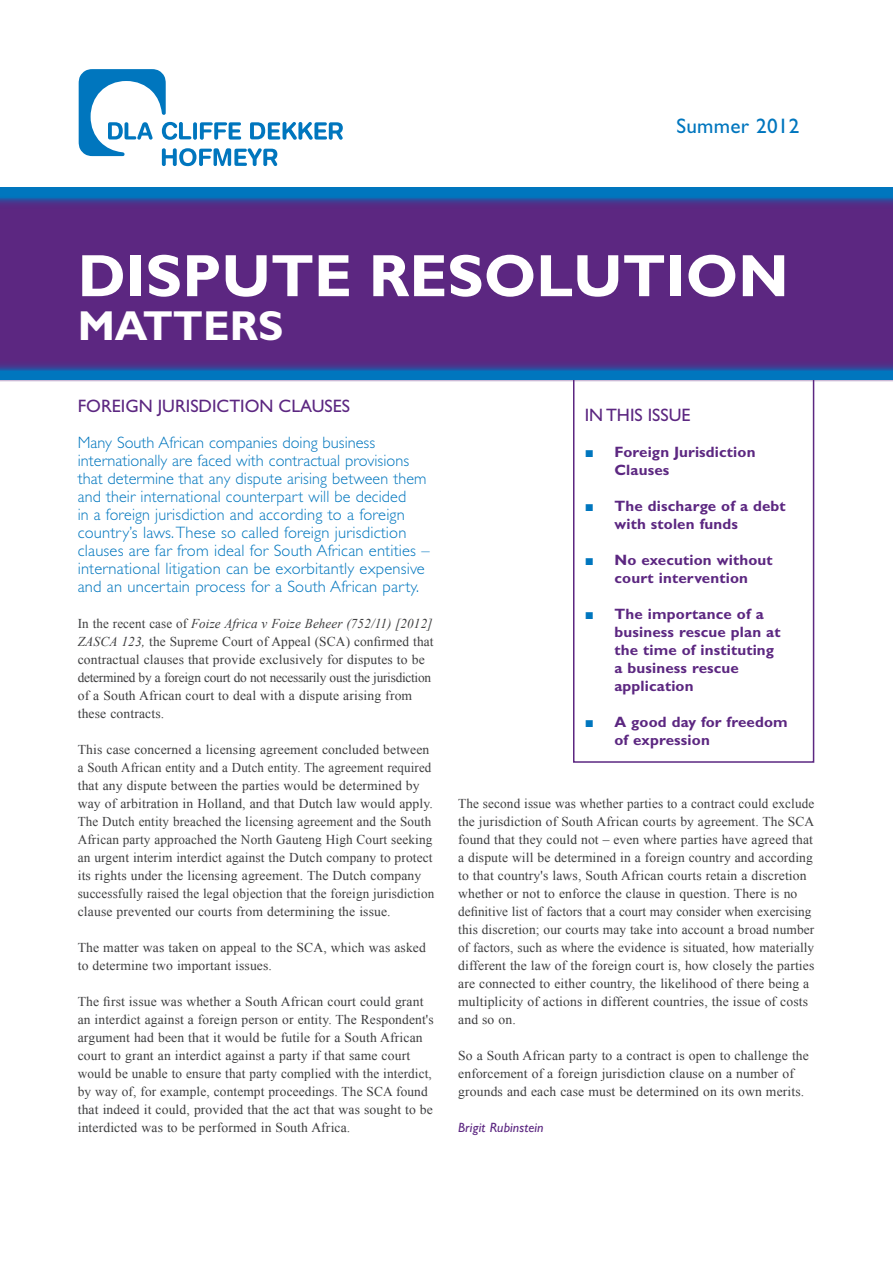
<style>
.page{position:relative;width:893px;height:1263px;background:#fff}
.page>*{position:absolute;margin:0;border:0;box-sizing:border-box;transform-origin:0 0}
.Main_Heading{font:700 60px "Gill Sans Std";color:#fff}
.Main_Heading-2{font:700 48px "Gill Sans Std";color:#fff}
.Sub_Heading{font:42px "Gill Sans Std";color:#fff}
.Sub_Heading-2{font:700 42px "Gill Sans Std";color:#fff}
.Body_Copy{font:21px "Gill Sans Std";letter-spacing:.01em;color:#0076be}
.Paragraph_Heading{font:18px "Gill Sans Std";color:#5c2781}
.Intro_Para{font:300 16.5px/18px "Gill Sans Std";letter-spacing:.01em;color:#0076be}
.t1{font:700 15px/18px "Gill Sans Std";letter-spacing:.01em;color:#5c2781}
.Body_Copy-2{font:13.5px/18px "Times New Roman";letter-spacing:.01em;color:#3e3e3f}
.Author{font:italic 13.5px "Gill Sans Std";letter-spacing:.01em;color:#5c2781}
.s1{font-style:italic}
.s2{font-family:"Times New Roman";font-weight:400;color:#0076be}
</style>
<div class="page">
<div style="left:0;top:362px;width:893px;height:19px;background:#cbbad6"></div>
<div style="left:573px;top:209px;width:241px;height:554px;border:2px solid #5c2781"></div>
<svg style="left:79px;top:69px;width:264px;height:97px"></svg>
<div style="left:0;top:187px;width:893px;height:193px;background:#0076be"></div>
<svg style="left:0;top:198px;width:893px;height:11px;background:#46388e"></svg>
<svg style="left:0;top:361px;width:893px;height:10px;background:#413c91"></svg>
<div style="left:0;top:209px;width:893px;height:152px;background:#5c2781"></div>
<p class="Body_Copy" style="left:676px;top:114px;width:124px">Summer 2012</p>
<p class="Main_Heading-2" style="left:79px;top:213px;width:221px">DISPUTE</p>
<p class="Sub_Heading" style="left:79px;top:258px;width:255px">RESOLUTION</p>
<p class="Main_Heading" style="left:78px;top:240px;width:712px">DISPUTE RESOLUTION</p>
<p class="Sub_Heading-2" style="left:78px;top:301px;width:207px">MATTERS</p>
<p class="Paragraph_Heading" style="left:78px;top:395px;width:274px">FOREIGN JURISDICTION CLAUSES</p>
<p class="Intro_Para" style="left:78px;top:433px;width:353px">Many South African companies doing business internationally are faced with contractual provisions that determine that any dispute arising between them and their international counterpart will be decided<br>in a foreign jurisdiction and according to a foreign country’s laws. These so called foreign jurisdiction clauses are far from ideal for South African entities – international litigation can be exorbitantly expensive and an uncertain process for a South African party.</p>
<p class="Body_Copy-2" style="left:78px;top:614px;width:357px">In the recent case of <span class="s1">Foize Africa v Foize Beheer (752/11) [2012] ZASCA 123,</span> the Supreme Court of Appeal (SCA) confirmed that contractual clauses that provide exclusively for disputes to be determined by a foreign court do not necessarily oust the jurisdiction of a South African court to deal with a dispute arising from these contracts.</p>
<p class="Body_Copy-2" style="left:78px;top:740px;width:358px">This case concerned a licensing agreement concluded between a South African entity and a Dutch entity. The agreement required that any dispute between the parties would be determined by way of arbitration in Holland, and that Dutch law would apply.<br>The Dutch entity breached the licensing agreement and the South African party approached the North Gauteng High Court seeking an urgent interim interdict against the Dutch company to protect its rights under the licensing agreement. The Dutch company successfully raised the legal objection that the foreign jurisdiction clause prevented our courts from determining the issue.</p>
<p class="Body_Copy-2" style="left:78px;top:938px;width:350px">The matter was taken on appeal to the SCA, which was asked to determine two important issues.</p>
<p class="Body_Copy-2" style="left:78px;top:992px;width:357px">The first issue was whether a South African court could grant an interdict against a foreign person or entity. The Respondent's argument had been that it would be futile for a South African court to grant an interdict against a party if that same court would be unable to ensure that party complied with the interdict, by way of, for example, contempt proceedings. The SCA found that indeed it could, provided that the act that was sought to be interdicted was to be performed in South Africa.</p>
<p class="Paragraph_Heading" style="left:585px;top:404px;width:107px">IN THIS ISSUE</p>
<p class="t1" style="left:614px;top:443px;width:143px;text-indent:-30px"><span class="s2">■</span> Foreign Jurisdiction<br>Clauses</p>
<p class="t1" style="left:614px;top:497px;width:173px;text-indent:-30px"><span class="s2">■</span> The discharge of a debt with stolen funds</p>
<p class="t1" style="left:585px;top:551px;width:189px;text-align:center"><span class="s2">■</span> No execution without court intervention</p>
<p class="t1" style="left:614px;top:605px;width:168px;text-indent:-30px"><span class="s2">■</span> The importance of a business rescue plan at the time of instituting a business rescue application</p>
<p class="t1" style="left:614px;top:713px;width:175px;text-indent:-30px"><span class="s2">■</span> A good day for freedom of expression</p>
<p class="Body_Copy-2" style="left:458px;top:794px;width:358px">The second issue was whether parties to a contract could exclude the jurisdiction of South African courts by agreement. The SCA found that they could not – even where parties have agreed that a dispute will be determined in a foreign country and according to that country's laws, South African courts retain a discretion whether or not to enforce the clause in question. There is no definitive list of factors that a court may consider when exercising this discretion; our courts may take into account a broad number of factors, such as where the evidence is situated, how materially different the law of the foreign court is, how closely the parties are connected to either country, the likelihood of there being a multiplicity of actions in different countries, the issue of costs and so on.</p>
<p class="Body_Copy-2" style="left:458px;top:1046px;width:352px">So a South African party to a contract is open to challenge the enforcement of a foreign jurisdiction clause on a number of grounds and each case must be determined on its own merits.</p>
<p class="Author" style="left:458px;top:1119px;width:87px">Brigit Rubinstein</p>
</div>
